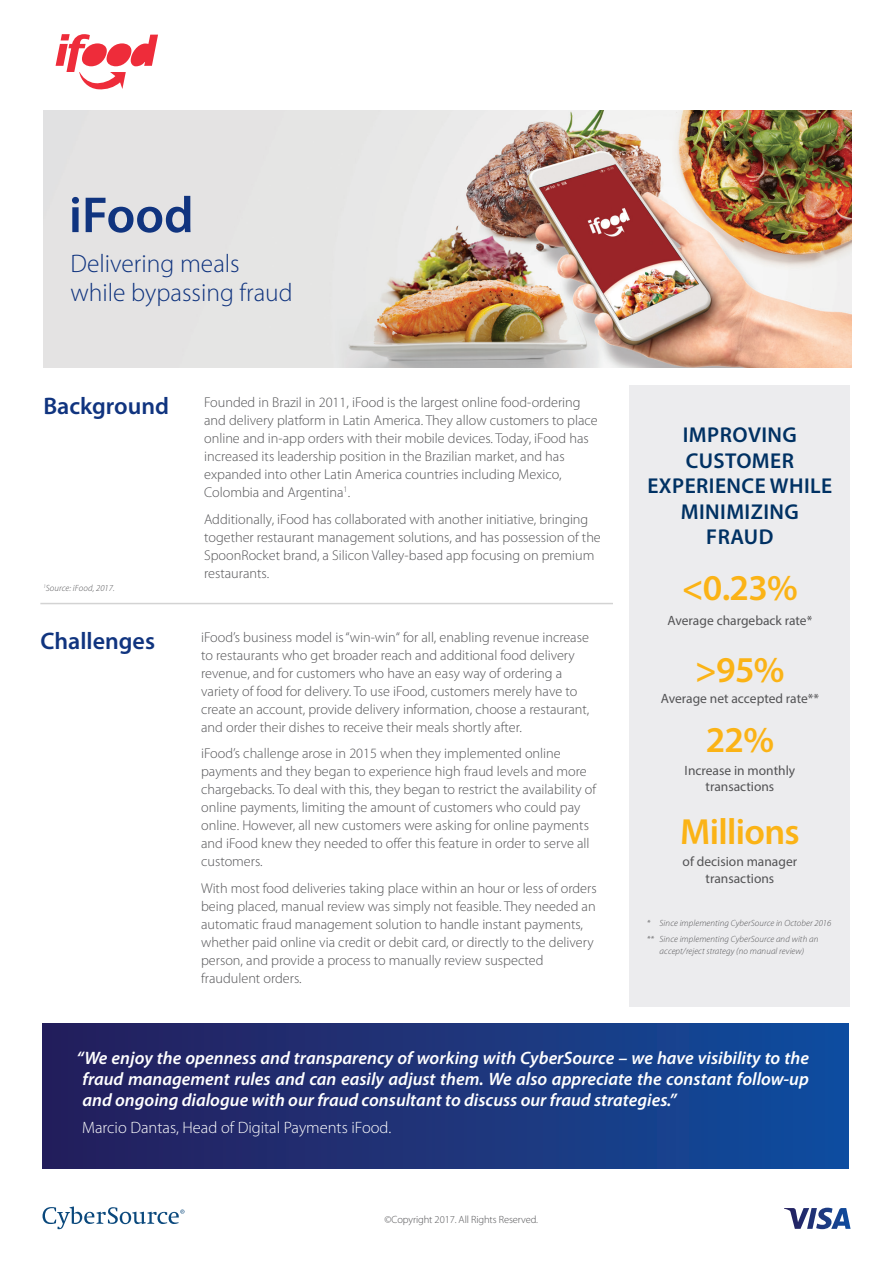
<style>
.page{position:relative;width:893px;height:1263px;background:#fff}
.page>*{position:absolute;margin:0;border:0;box-sizing:border-box;transform-origin:0 0}
.t1{font:600 51px "Myriad Pro";color:#10347f}
.t2{font:600 36.45px "Myriad Pro";letter-spacing:-.02em;color:#fbb316}
.t3{font:300 25.5px/28.5px "Myriad Pro";color:#10347f}
.t4{font:600 24px "Myriad Pro";color:#10347f}
.t5{font:600 21.6px/25.5px "Myriad Pro";letter-spacing:.02em;color:#003163;text-align:center}
.t6{font:italic 600 18px/21px "Myriad Pro";color:#fff;text-align:justify}
.t7{font:300 16.5px "Myriad Pro";color:#fff}
.t8{font:300 14.25px/18px "Myriad Pro";color:#535355}
.t9{font:13.5px/16.5px "Myriad Pro";color:#535355;text-align:center}
.t10{font:300 10.5px "Myriad Pro";letter-spacing:-.01em;color:#535355}
.t11{font:italic 300 9px/16.2px "Myriad Pro";letter-spacing:.01em;color:#535355}
</style>
<div class="page">
<svg style="left:784px;top:1208px;width:66px;height:21px"></svg>
<svg style="left:43px;top:1206px;width:141px;height:23px"></svg>
<div style="left:629px;top:386px;width:221px;height:621px;background:#ececee"></div>
<img style="left:43px;top:111px;width:808px;height:257px">
<hr style="left:40px;top:603px;width:573px;height:1px;background:#d3d3d3">
<svg style="left:56px;top:34px;width:102px;height:56px"></svg>
<div style="left:43px;top:1023px;width:806px;height:145px;background:linear-gradient(to right,#271d59,#114d9e)"></div>
<h1 class="t1" style="left:69px;top:187px;width:126px">iFood</h1>
<h3 class="t3" style="left:70px;top:250px;width:224px">Delivering meals while bypassing fraud</h3>
<h3 class="t4" style="left:43px;top:393px;width:127px">Background</h3>
<p class="t11" style="left:43px;top:580px;width:73px"><sup>1</sup>Source: iFood, 2017.</p>
<h3 class="t4" style="left:40px;top:628px;width:116px">Challenges</h3>
<p class="t8" style="left:204px;top:393px;width:395px">Founded in Brazil in 2011, iFood is the largest online food-ordering and delivery platform in Latin America. They allow customers to place online and in-app orders with their mobile devices. Today, iFood has increased its leadership position in the Brazilian market, and has expanded into other Latin America countries including Mexico, Colombia and Argentina<sup>1</sup>.</p>
<p class="t8" style="left:204px;top:510px;width:398px">Additionally, iFood has collaborated with another initiative, bringing together restaurant management solutions, and has possession of the SpoonRocket brand, a Silicon Valley-based app focusing on premium restaurants.</p>
<p class="t8" style="left:201px;top:628px;width:390px">iFood’s business model is “win-win“ for all, enabling revenue increase to restaurants who get broader reach and additional food delivery revenue, and for customers who have an easy way of ordering a variety of food for delivery. To use iFood, customers merely have to create an account, provide delivery information, choose a restaurant, and order their dishes to receive their meals shortly after.</p>
<p class="t8" style="left:201px;top:745px;width:397px">iFood’s challenge arose in 2015 when they implemented online payments and they began to experience high fraud levels and more chargebacks. To deal with this, they began to restrict the availability of online payments, limiting the amount of customers who could pay online. However, all new customers were asking for online payments and iFood knew they needed to offer this feature in order to serve all customers.</p>
<p class="t8" style="left:201px;top:879px;width:397px">With most food deliveries taking place within an hour or less of orders being placed, manual review was simply not feasible. They needed an automatic fraud management solution to handle instant payments, whether paid online via credit or debit card, or directly to the delivery person, and provide a process to manually review suspected fraudulent orders.</p>
<h3 class="t5" style="left:647px;top:422px;width:186px">IMPROVING<br>CUSTOMER<br>EXPERIENCE WHILE<br>MINIMIZING<br>FRAUD</h3>
<h2 class="t2" style="left:682px;top:568px;width:118px">&lt;0.23%</h2>
<p class="t9" style="left:667px;top:612px;width:146px">Average chargeback rate*</p>
<h2 class="t2" style="left:695px;top:649px;width:91px">&gt;95%</h2>
<p class="t9" style="left:661px;top:690px;width:160px">Average net accepted rate**</p>
<h2 class="t2" style="left:706px;top:720px;width:70px">22%</h2>
<p class="t9" style="left:685px;top:762px;width:112px">Increase in monthly transactions</p>
<h2 class="t2" style="left:680px;top:811px;width:121px">Millions</h2>
<p class="t9" style="left:683px;top:853px;width:116px">of decision manager transactions</p>
<p class="t11" style="left:647px;top:915px;width:186px">* Since implementing CyberSource in October 2016 ** Since implementing CyberSource and with an</p>
<p class="t11" style="left:660px;top:943px;width:146px">accept/reject strategy (no manual review)</p>
<p class="t6" style="left:82px;top:1048px;width:728px;text-indent:-6px">“We enjoy the openness and transparency of working with CyberSource – we have visibility to the fraud management rules and can easily adjust them. We also appreciate the constant follow-up and ongoing dialogue with our fraud consultant to discuss our fraud strategies.”</p>
<p class="t7" style="left:82px;top:1118px;width:311px">Marcio Dantas, Head of Digital Payments iFood.</p>
<p class="t10" style="left:385px;top:1214px;width:155px">©Copyright 2017. All Rights Reserved.</p>
</div>
